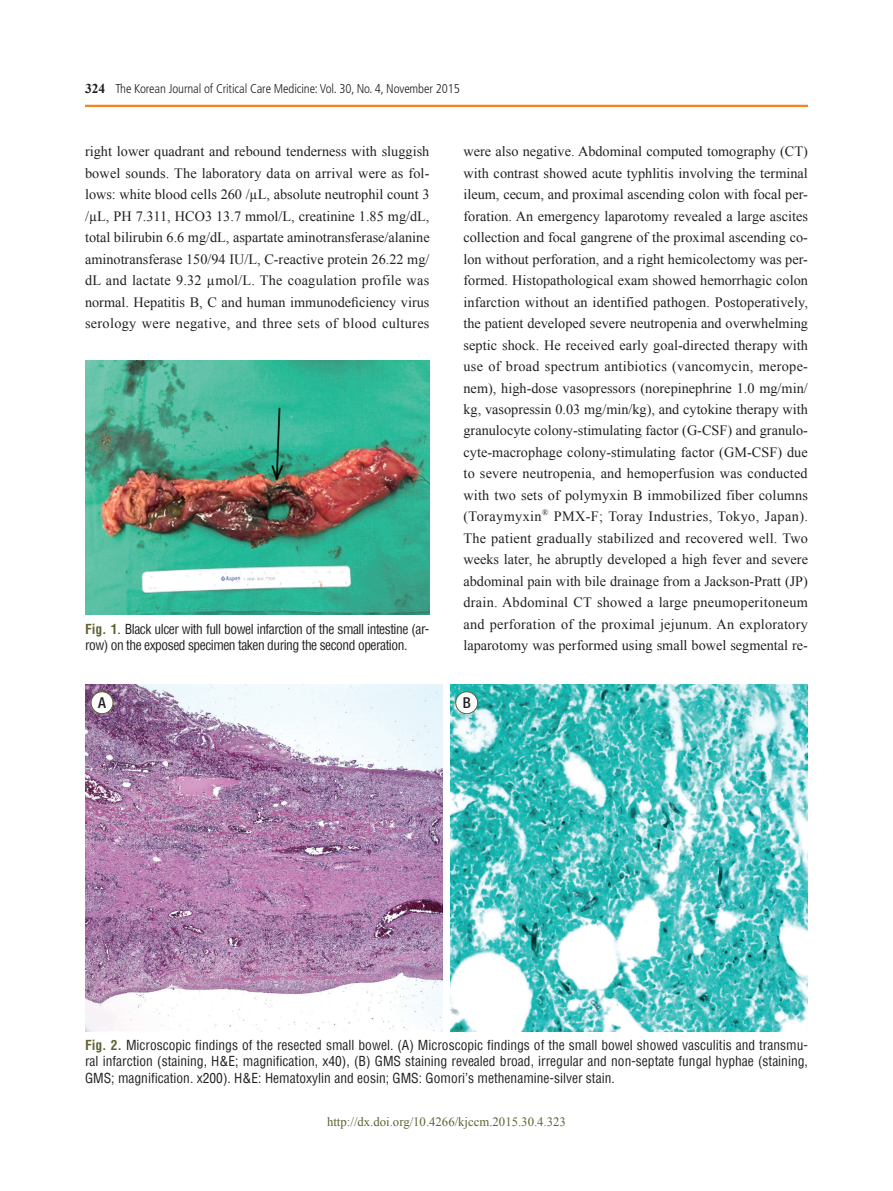
<style>
.page{position:relative;width:893px;height:1191px;background:#fff}
.page>*{position:absolute;margin:0;border:0;box-sizing:border-box;transform-origin:0 0}
.그림_설명{font:500 condensed 15px "Helvetica Neue";color:#231f20}
.본문{font:14.25px/21.5px "Times New Roman";letter-spacing:.01em;color:#231f20;text-align:justify}
.표_타이틀{font:condensed 13.5px/16.5px "Helvetica";color:#231f20;text-align:justify}
.그림타이틀{font:condensed 13.5px/16.5px "Helvetica";letter-spacing:-.035em;color:#231f20}
.t1{font:300 condensed 12.75px "Frutiger LT Std";letter-spacing:-.01em;color:#231f20}
.t2{font:12.75px "Times New Roman";color:#616233}
.본문-2{font:8.25px "Times New Roman";color:#231f20}
.s1{font-family:"Times New Roman";font-weight:700;font-stretch:normal;font-size:13.5px}
.s2{font-weight:700;color:#616233}
</style>
<div class="page">
<hr style="left:85px;top:105px;width:723px;height:2px;background:#f58220">
<img style="left:85px;top:360px;width:344px;height:254px">
<img style="left:85px;top:684px;width:358px;height:347px">
<img style="left:450px;top:684px;width:358px;height:347px">
<div style="left:91px;top:692px;width:22px;height:21px;background:#fff;border-radius:50%"></div>
<div style="left:91px;top:691px;width:22px;height:23px;border:1px solid #616233;border-radius:50%"></div>
<div style="left:456px;top:692px;width:22px;height:21px;background:#fff;border-radius:50%"></div>
<div style="left:455px;top:691px;width:23px;height:23px;border:1px solid #616233;border-radius:50%"></div>
<p class="t1" style="left:85px;top:81px;width:376px"><span class="s1">324</span> The Korean Journal of Critical Care Medicine: Vol. 30, No. 4, November 2015</p>
<p class="본문" style="left:85px;top:141px;width:346px">right lower quadrant and rebound tenderness with sluggish bowel sounds. The laboratory data on arrival were as fol&shy;lows: white blood cells 260 /µL, absolute neutrophil count 3 /µL, PH 7.311, HCO3 13.7 mmol/L, creatinine 1.85 mg/dL, total bilirubin 6.6 mg/dL, aspartate aminotransferase/alanine aminotransferase 150/94 IU/L, C-reactive protein 26.22 mg/ dL and lactate 9.32 µmol/L. The coagulation profile was normal. Hepatitis B, C and human immunodeficiency virus serology were negative, and three sets of blood cultures</p>
<p class="본문" style="left:463px;top:141px;width:346px">were also negative. Abdominal computed tomography (CT) with contrast showed acute typhlitis involving the terminal ileum, cecum, and proximal ascending colon with focal per&shy;foration. An emergency laparotomy revealed a large ascites collection and focal gangrene of the proximal ascending co&shy;lon without perforation, and a right hemicolectomy was per&shy;formed. Histopathological exam showed hemorrhagic colon infarction without an identified pathogen. Postoperatively, the patient developed severe neutropenia and overwhelming septic shock. He received early goal-directed therapy with use of broad spectrum antibiotics (vancomycin, merope&shy;nem), high-dose vasopressors (norepinephrine 1.0 mg/min/ kg, vasopressin 0.03 mg/min/kg), and cytokine therapy with granulocyte colony-stimulating factor (G-CSF) and granulo&shy;cyte-macrophage colony-stimulating factor (GM-CSF) due to severe neutropenia, and hemoperfusion was conducted with two sets of polymyxin B immobilized fiber columns (Toraymyxin</p>
<p class="본문-2" style="left:542px;top:506px;width:8px">®</p>
<p class="본문" style="left:463px;top:505px;width:346px;text-indent:90px">PMX-F; Toray Industries, Tokyo, Japan).<br>The patient gradually stabilized and recovered well. Two weeks later, he abruptly developed a high fever and severe abdominal pain with bile drainage from a Jackson-Pratt (JP) drain. Abdominal CT showed a large pneumoperitoneum and perforation of the proximal jejunum. An exploratory laparotomy was performed using small bowel segmental re-</p>
<p class="그림타이틀" style="left:85px;top:620px;width:346px"><span class="s2">Fig. 1</span>. Black ulcer with full bowel infarction of the small intestine (ar&shy;row) on the exposed specimen taken during the second operation.</p>
<p class="그림_설명" style="left:98px;top:694px;width:9px">A</p>
<p class="그림_설명" style="left:463px;top:694px;width:10px">B</p>
<p class="표_타이틀" style="left:85px;top:1036px;width:724px"><span class="s2">Fig. 2.</span> Microscopic findings of the resected small bowel. (A) Microscopic findings of the small bowel showed vasculitis and transmu&shy;ral infarction (staining, H&amp;E; magnification, x40), (B) GMS staining revealed broad, irregular and non-septate fungal hyphae (staining, GMS; magnification. x200). H&amp;E: Hematoxylin and eosin; GMS: Gomori’s methenamine-silver stain.</p>
<p class="t2" style="left:327px;top:1113px;width:240px">http://dx.doi.org/10.4266/kjccm.2015.30.4.323</p>
</div>
